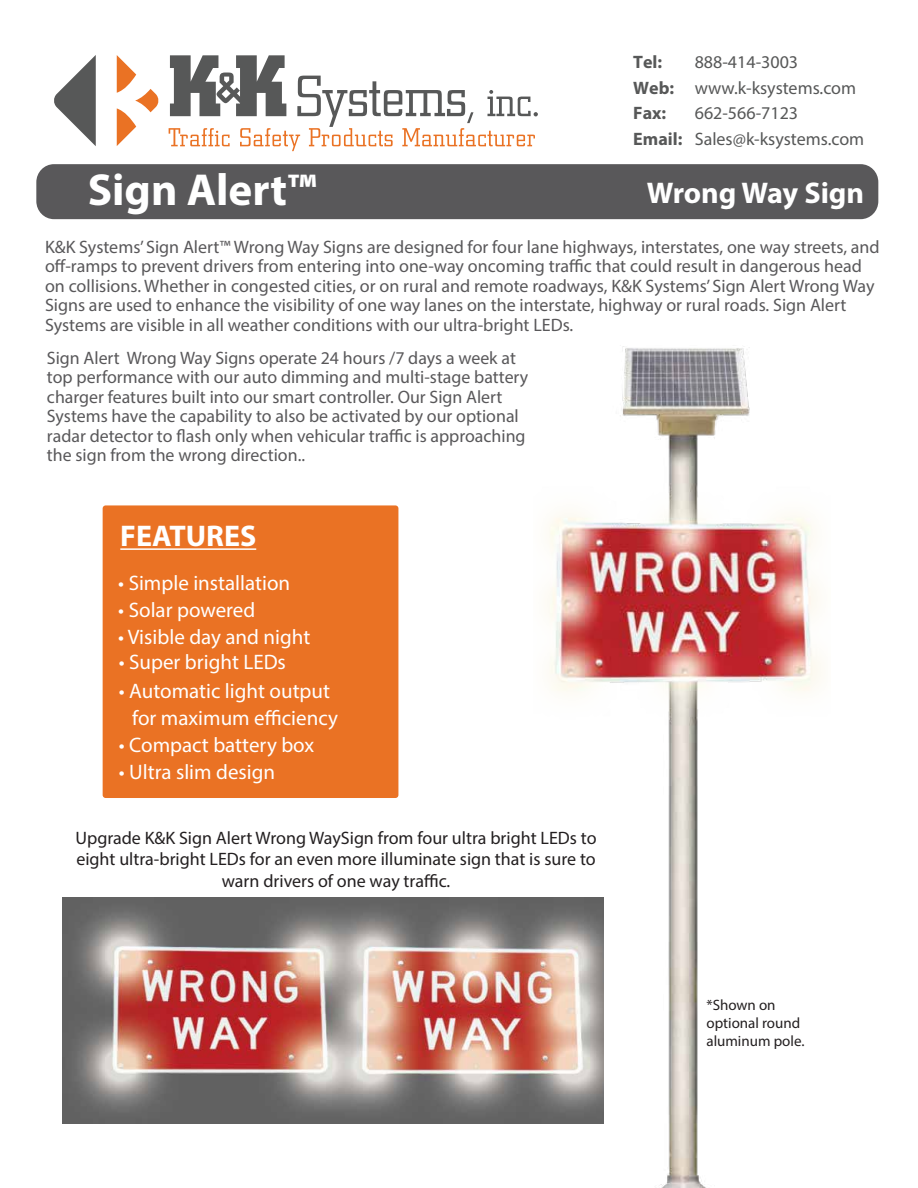
<style>
.page{position:relative;width:918px;height:1188px;background:#fff}
.page>*{position:absolute;margin:0;border:0;box-sizing:border-box;transform-origin:0 0}
.t1{font:700 45px "Myriad Pro";color:#fff}
.t2{font:700 30px "Myriad Pro";color:#fff}
.t3{font:21px/27px "Myriad Pro";color:#fff}
.t4{font:18px/19.5px "Myriad Pro";color:#59585a}
.t5{font:18px/21.6px "Myriad Pro";color:#231f20;text-align:center}
.t6{font:18px/25.5px "Myriad Pro";color:#575858}
.t7{font:700 18px "Myriad Pro";color:#575858}
.t8{font:15px/18px "Myriad Pro";color:#231f20}
.s1{font-weight:700}
</style>
<div class="page">
<img style="left:534px;top:346px;width:288px;height:842px">
<div style="left:36px;top:164px;width:842px;height:55px;background:#59585a;border-radius:18px"></div>
<svg style="left:54px;top:55px;width:42px;height:91px"></svg>
<svg style="left:117px;top:55px;width:42px;height:91px"></svg>
<svg style="left:169px;top:55px;width:369px;height:96px"></svg>
<div style="left:103px;top:505px;width:295px;height:293px;background:#ea7224;border-radius:3px"></div>
<hr style="left:120px;top:548px;width:136px;height:2px;background:#fff">
<img style="left:63px;top:897px;width:540px;height:226px">
<p class="t7" style="left:633px;top:51px;width:30px">Tel:</p>
<p class="t6" style="left:633px;top:49px;width:224px;text-indent:62px">888-414-3003<br><span class="s1">Web:</span> www.k-ksystems.com<br><span class="s1">Fax:</span></p>
<p class="t6" style="left:633px;top:100px;width:233px;text-align:center">662-566-7123<br><span class="s1">Email:</span> Sales@k-ksystems.com</p>
<h1 class="t1" style="left:88px;top:161px;width:230px">Sign Alert™</h1>
<h2 class="t2" style="left:647px;top:173px;width:219px">Wrong Way Sign</h2>
<p class="t4" style="left:45px;top:237px;width:836px">K&amp;K Systems’ Sign Alert™ Wrong Way Signs are designed for four lane highways, interstates, one way streets, and off-ramps to prevent drivers from entering into one-way oncoming traffic that could result in dangerous head on collisions. Whether in congested cities, or on rural and remote roadways, K&amp;K Systems’ Sign Alert Wrong Way Signs are used to enhance the visibility of one way lanes on the interstate, highway or rural roads. Sign Alert Systems are visible in all weather conditions with our ultra-bright LEDs.</p>
<p class="t4" style="left:47px;top:348px;width:483px">Sign Alert Wrong Way Signs operate 24 hours /7 days a week at top performance with our auto dimming and multi-stage battery charger features built into our smart controller. Our Sign Alert Systems have the capability to also be activated by our optional radar detector to flash only when vehicular traffic is approaching the sign from the wrong direction..</p>
<h2 class="t2" style="left:120px;top:516px;width:137px">FEATURES</h2>
<p class="t3" style="left:118px;top:569px;width:173px">• Simple installation</p>
<p class="t3" style="left:118px;top:596px;width:138px">• Solar powered</p>
<p class="t3" style="left:118px;top:623px;width:194px">• Visible day and night</p>
<p class="t3" style="left:119px;top:649px;width:169px">• Super bright LEDs</p>
<p class="t3" style="left:132px;top:677px;width:207px;text-indent:-13px">• Automatic light output for maximum efficiency</p>
<p class="t3" style="left:119px;top:731px;width:197px">• Compact battery box</p>
<p class="t3" style="left:119px;top:758px;width:158px">• Ultra slim design</p>
<p class="t5" style="left:76px;top:827px;width:523px">Upgrade K&amp;K Sign Alert Wrong WaySign from four ultra bright LEDs to eight ultra-bright LEDs for an even more illuminate sign that is sure to warn drivers of one way traffic.</p>
<p class="t8" style="left:706px;top:996px;width:100px">*Shown on optional round aluminum pole.</p>
</div>
